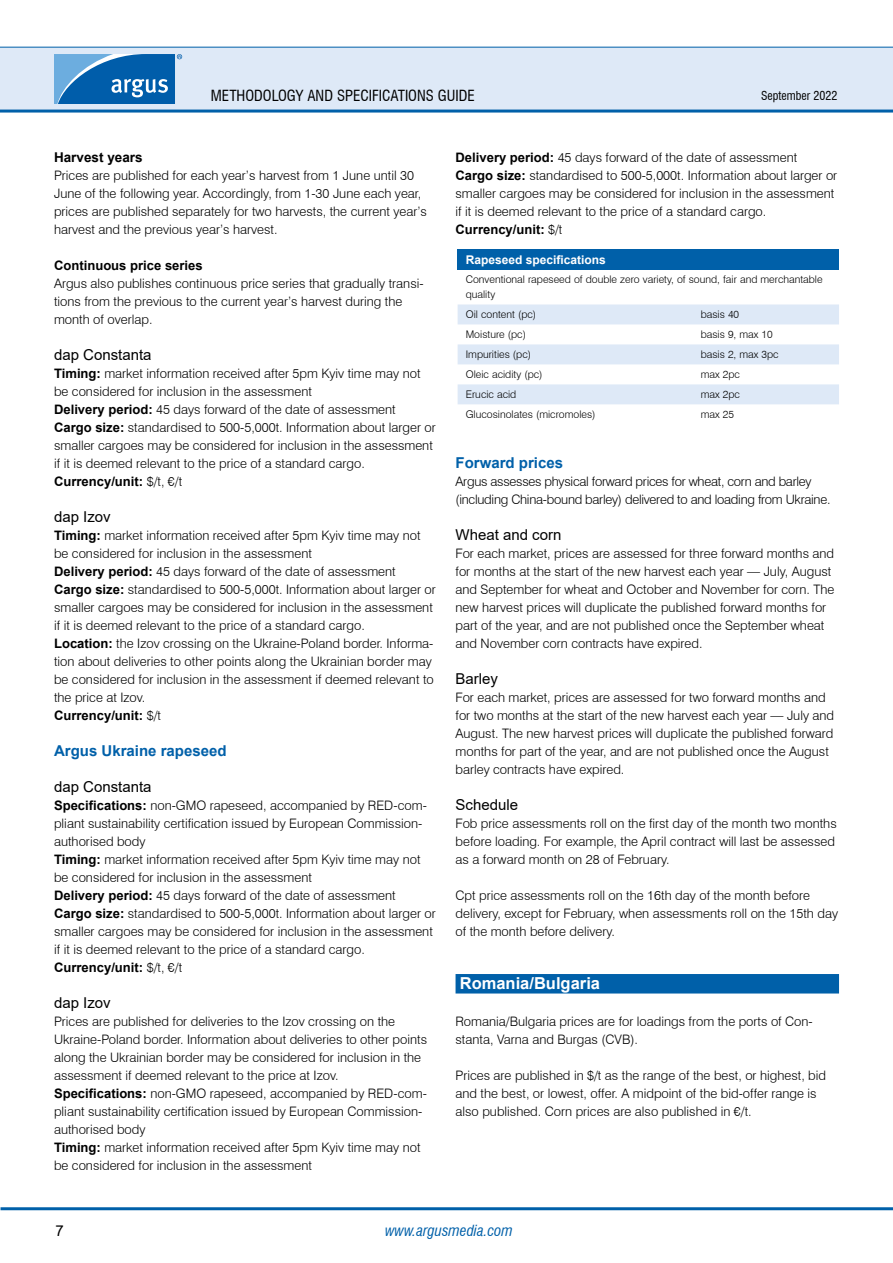
<style>
.page{position:relative;width:893px;height:1263px;background:#fff}
.page>*{position:absolute;margin:0;border:0;box-sizing:border-box;transform-origin:0 0}
.t1{font:700 16.5px "Arial";color:#fff}
.t2{font:15px "Arial";color:#000}
.t3{font:condensed 15px "Swiss 721 BT";color:#000}
.t4{font:700 15px "Arial";color:#0060a9}
.t5{font:italic condensed 15px "Swiss 721 BT";color:#0060a9}
.t6{font:700 13.5px "Arial";color:#000}
.t7{font:300 13.05px/18px "Swiss 721 BT";color:#000}
.t8{font:300 13.05px/18px "Swiss 721 BT";letter-spacing:-.02em;color:#000}
.t9{font:700 13.05px "Arial";color:#000}
.t10{font:700 12px "Arial";color:#fff}
.t11{font:condensed 12px "Swiss 721 BT";color:#000}
.t12{font:300 10.5px/15px "Swiss 721 BT";color:#000}
.s1{font-family:"Arial";font-weight:700}
.s2{font-family:"Swiss 721 BT";font-weight:300}
</style>
<div class="page">
<div style="left:0;top:47px;width:893px;height:64px;background:#dee9f7"></div>
<hr style="left:0;top:110px;width:893px;height:3px;background:#0060a9">
<hr style="left:0;top:47px;width:893px;height:1px;background:#0060a9">
<hr style="left:1px;top:1207px;width:892px;height:3px;background:#0060a9">
<svg style="left:54px;top:54px;width:128px;height:50px;background:#3883c0"></svg>
<div style="left:456px;top:974px;width:383px;height:19px;background:#0060a9"></div>
<div style="left:458px;top:249px;width:381px;height:20px;background:#0060a9"></div>
<svg style="left:458px;top:304px;width:381px;height:100px"></svg>
<p class="t3" style="left:211px;top:86px;width:265px">METHODOLOGY AND SPECIFICATIONS GUIDE</p>
<p class="t11" style="left:761px;top:88px;width:78px">SEPTEMBER 2022</p>
<p class="t6" style="left:54px;top:148px;width:90px">Harvest years</p>
<p class="t7" style="left:54px;top:166px;width:374px">Prices are published for each year’s harvest from 1 June until 30<br>June of the following year. Accordingly, from 1-30 June each year, prices are published separately for two harvests, the current year’s harvest and the previous year’s harvest.</p>
<p class="t9" style="left:54px;top:256px;width:150px">Continuous price series</p>
<p class="t7" style="left:54px;top:274px;width:371px">Argus also publishes continuous price series that gradually transi&shy;tions from the previous to the current year’s harvest during the month of overlap.</p>
<p class="t2" style="left:54px;top:344px;width:99px">dap Constanta</p>
<p class="t7" style="left:54px;top:364px;width:383px"><span class="s1">Timing:</span> market information received after 5pm Kyiv time may not be considered for inclusion in the assessment<br><span class="s1">Delivery period:</span> 45 days forward of the date of assessment <span class="s1">Cargo size:</span> standardised to 500-5,000t. Information about larger or smaller cargoes may be considered for inclusion in the assessment if it is deemed relevant to the price of a standard cargo.</p>
<p class="t9" style="left:54px;top:472px;width:130px">Currency/unit: <span class="s2">$/t, €/t</span></p>
<p class="t2" style="left:54px;top:506px;width:58px">dap Izov</p>
<p class="t7" style="left:54px;top:526px;width:383px"><span class="s1">Timing:</span> market information received after 5pm Kyiv time may not be considered for inclusion in the assessment<br><span class="s1">Delivery period:</span> 45 days forward of the date of assessment <span class="s1">Cargo size:</span> standardised to 500-5,000t. Information about larger or smaller cargoes may be considered for inclusion in the assessment if it is deemed relevant to the price of a standard cargo.<br><span class="s1">Location:</span> the Izov crossing on the Ukraine-Poland border. Informa&shy;tion about deliveries to other points along the Ukrainian border may be considered for inclusion in the assessment if deemed relevant to the price at Izov.</p>
<p class="t9" style="left:54px;top:706px;width:108px">Currency/unit: <span class="s2">$/t</span></p>
<p class="t4" style="left:54px;top:740px;width:174px">Argus Ukraine rapeseed</p>
<p class="t2" style="left:54px;top:776px;width:99px">dap Constanta</p>
<p class="t7" style="left:54px;top:796px;width:383px"><span class="s1">Specifications:</span> non-GMO rapeseed, accompanied by RED-com&shy;pliant sustainability certification issued by European Commission&shy;authorised body<br><span class="s1">Timing:</span> market information received after 5pm Kyiv time may not be considered for inclusion in the assessment<br><span class="s1">Delivery period:</span> 45 days forward of the date of assessment <span class="s1">Cargo size:</span> standardised to 500-5,000t. Information about larger or smaller cargoes may be considered for inclusion in the assessment if it is deemed relevant to the price of a standard cargo.</p>
<p class="t9" style="left:54px;top:958px;width:130px">Currency/unit: <span class="s2">$/t, €/t</span></p>
<p class="t2" style="left:54px;top:992px;width:58px">dap Izov</p>
<p class="t7" style="left:54px;top:1012px;width:375px">Prices are published for deliveries to the Izov crossing on the Ukraine-Poland border. Information about deliveries to other points along the Ukrainian border may be considered for inclusion in the assessment if deemed relevant to the price at Izov.<br><span class="s1">Specifications:</span> non-GMO rapeseed, accompanied by RED-com&shy;pliant sustainability certification issued by European Commission&shy;authorised body<br><span class="s1">Timing:</span> market information received after 5pm Kyiv time may not be considered for inclusion in the assessment</p>
<p class="t7" style="left:456px;top:148px;width:383px"><span class="s1">Delivery period:</span> 45 days forward of the date of assessment <span class="s1">Cargo size:</span> standardised to 500-5,000t. Information about larger or smaller cargoes may be considered for inclusion in the assessment if it is deemed relevant to the price of a standard cargo.</p>
<p class="t9" style="left:456px;top:220px;width:108px">Currency/unit: <span class="s2">$/t</span></p>
<p class="t10" style="left:466px;top:251px;width:142px">Rapeseed specifications</p>
<p class="t12" style="left:466px;top:272px;width:358px">Conventional rapeseed of double zero variety, of sound, fair and merchantable quality</p>
<p class="t12" style="left:466px;top:307px;width:72px">Oil content (pc)</p>
<p class="t12" style="left:701px;top:307px;width:40px">basis 40</p>
<p class="t12" style="left:466px;top:327px;width:62px">Moisture (pc)</p>
<p class="t12" style="left:701px;top:327px;width:74px">basis 9, max 10</p>
<p class="t12" style="left:466px;top:347px;width:67px">Impurities (pc)</p>
<p class="t12" style="left:701px;top:347px;width:79px">basis 2, max 3pc</p>
<p class="t12" style="left:466px;top:367px;width:78px">Oleic acidity (pc)</p>
<p class="t12" style="left:701px;top:367px;width:41px">max 2pc</p>
<p class="t12" style="left:466px;top:387px;width:52px">Erucic acid</p>
<p class="t12" style="left:701px;top:387px;width:41px">max 2pc</p>
<p class="t12" style="left:466px;top:407px;width:131px">Glucosinolates (micromoles)</p>
<p class="t12" style="left:701px;top:407px;width:35px">max 25</p>
<p class="t4" style="left:456px;top:452px;width:109px">Forward prices</p>
<p class="t8" style="left:456px;top:472px;width:376px">Argus assesses physical forward prices for wheat, corn and barley (including China-bound barley) delivered to and loading from Ukraine.</p>
<p class="t2" style="left:456px;top:524px;width:107px">Wheat and corn</p>
<p class="t7" style="left:456px;top:544px;width:380px">For each market, prices are assessed for three forward months and for months at the start of the new harvest each year — July, August and September for wheat and October and November for corn. The new harvest prices will duplicate the published forward months for part of the year, and are not published once the September wheat and November corn contracts have expired.</p>
<p class="t2" style="left:456px;top:668px;width:44px">Barley</p>
<p class="t7" style="left:456px;top:688px;width:380px">For each market, prices are assessed for two forward months and for two months at the start of the new harvest each year — July and August. The new harvest prices will duplicate the published forward months for part of the year, and are not published once the August barley contracts have expired.</p>
<p class="t2" style="left:456px;top:794px;width:64px">Schedule</p>
<p class="t7" style="left:456px;top:814px;width:383px">Fob price assessments roll on the first day of the month two months before loading. For example, the April contract will last be assessed as a forward month on 28 of February.</p>
<p class="t7" style="left:456px;top:886px;width:384px">Cpt price assessments roll on the 16th day of the month before delivery, except for February, when assessments roll on the 15th day of the month before delivery.</p>
<p class="t1" style="left:460px;top:972px;width:142px">Romania/Bulgaria</p>
<p class="t7" style="left:456px;top:1012px;width:359px">Romania/Bulgaria prices are for loadings from the ports of Con&shy;stanta, Varna and Burgas (CVB).</p>
<p class="t7" style="left:456px;top:1066px;width:372px">Prices are published in $/t as the range of the best, or highest, bid and the best, or lowest, offer. A midpoint of the bid-offer range is also published. Corn prices are also published in €/t.</p>
<p class="t2" style="left:55px;top:1220px;width:10px">7</p>
<p class="t5" style="left:385px;top:1221px;width:129px">www.argusmedia.com</p>
</div>
